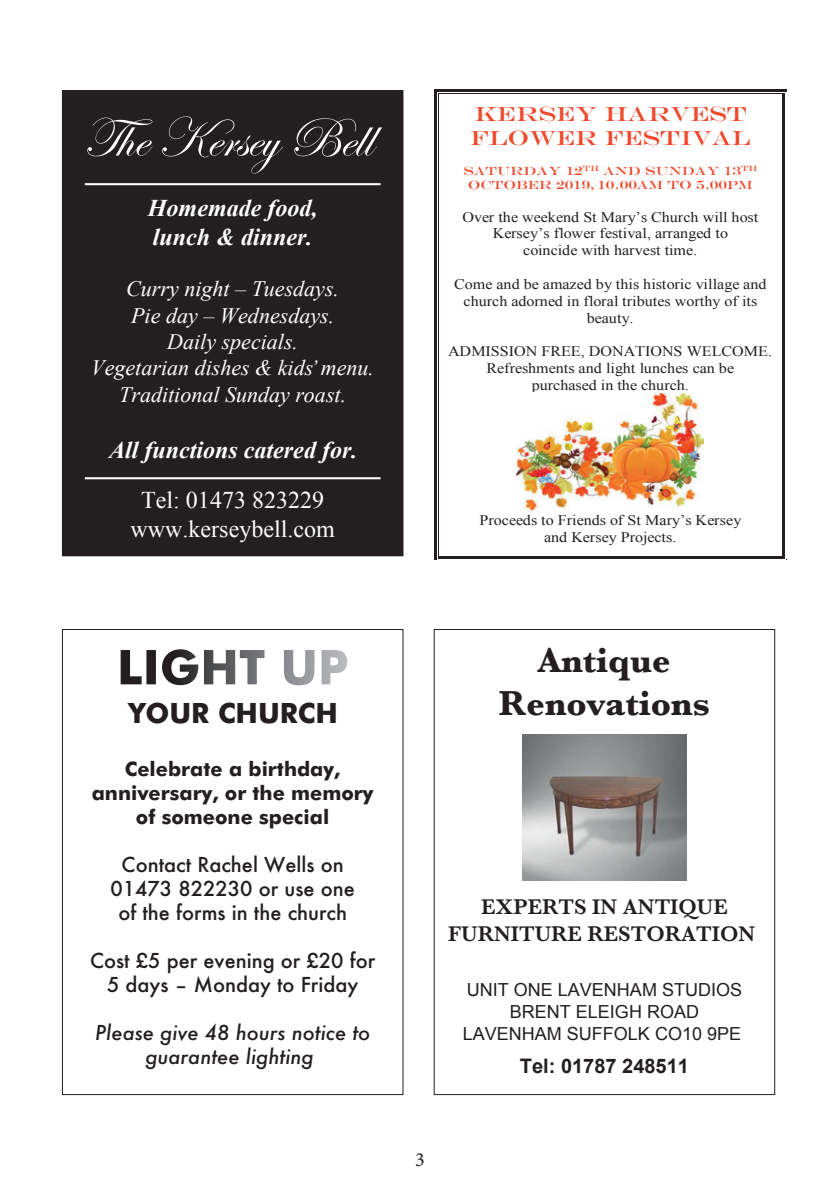
<style>
.page{position:relative;width:840px;height:1191px;background:#fff}
.page>*{position:absolute;margin:0;border:0;box-sizing:border-box;transform-origin:0 0}
.t1{font:56px "Edwardian Script ITC";color:#fff}
.t2{font:700 36px/43.2px "Baskerville";color:#231f20;text-align:center}
.t3{font:700 28px "Futura BT";color:#231f20}
.t4{font:italic 700 24px/28.8px "Times New Roman";color:#fff}
.t5{font:24px/28.8px "Times New Roman";color:#fff;text-align:center}
.t6{font:italic 22px/26.4px "Times New Roman";color:#fff;text-align:center}
.t7{font:600 22px/26.4px "Baskerville";color:#231f20;text-align:center}
.t8{font:20.6px/24px "Engravers";color:#ef492b;scale:1.1 1}
.t9{font:500 20px/24px "Futura";color:#231f20;text-align:center}
.t10{font:700 20px/24px "Futura BT";color:#231f20;text-align:center}
.t11{font:italic 500 20px/24px "Futura";color:#231f20;text-align:center}
.t12{font:700 20px "Arial";color:#231f20}
.t13{font:20px "Minion Pro";color:#231f20}
.t14{font:18px/21.6px "Arial";color:#231f20;text-align:center}
.t15{font:14.6px/16.8px "Times New Roman";color:#231f20;text-align:center;scale:1.1 1}
.t16{font:12px/14px "Engravers";color:#ef492b;text-align:center;scale:1.1 1}
.s1{font-family:"Times New Roman";font-weight:700}
</style>
<div class="page">
<div style="left:62px;top:629px;width:341px;height:466px;border:1px solid #231f20"></div>
<svg style="left:121px;top:649px;width:226px;height:36px"></svg>
<div style="left:62px;top:91px;width:341px;height:465px;background:#231f20"></div>
<div style="left:62px;top:90px;width:341px;height:466px;border:1px solid #231f20"></div>
<hr style="left:85px;top:183px;width:295px;height:2px;background:#fff">
<hr style="left:85px;top:477px;width:295px;height:2px;background:#fff">
<img style="left:522px;top:734px;width:164px;height:146px">
<div style="left:433px;top:629px;width:341px;height:466px;border:1px solid #231f20"></div>
<img style="left:516px;top:393px;width:187px;height:118px">
<hr style="left:438px;top:90px;width:343px;height:2px;background:#231f20">
<hr style="left:438px;top:93px;width:343px;height:1px;background:#231f20">
<hr style="left:434px;top:93px;width:3px;height:463px;background:#231f20">
<hr style="left:438px;top:93px;width:1px;height:463px;background:#231f20">
<hr style="left:785px;top:93px;width:1px;height:463px;background:#231f20">
<hr style="left:781px;top:93px;width:3px;height:463px;background:#231f20">
<svg style="left:434px;top:556px;width:3px;height:4px"></svg>
<hr style="left:438px;top:556px;width:343px;height:3px;background:#231f20">
<svg style="left:781px;top:556px;width:4px;height:3px"></svg>
<h1 class="t1" style="left:83px;top:107px;width:290px">The Kersey Bell</h1>
<h3 class="t4" style="left:148px;top:193px;width:171px">Homemade food, lunch &amp; dinner.</h3>
<h3 class="t6" style="left:91px;top:275px;width:284px">Curry night – Tuesdays.<br>Pie day – Wednesdays.<br>Daily specials.<br>Vegetarian dishes &amp; kids’ menu.<br>Traditional Sunday roast.</h3>
<h3 class="t4" style="left:109px;top:434px;width:250px">All functions catered for.</h3>
<h3 class="t5" style="left:130px;top:485px;width:205px">Tel: 01473 823229 www.kerseybell.com</h3>
<h3 class="t8" style="left:470px;top:102px;width:256px">KERSEY HARVEST<br>FLOWER FESTIVAL</h3>
<p class="t16" style="left:463px;top:164px;width:268px">SATURDAY 12<sup>TH</sup> AND SUNDAY 13<sup>TH<br></sup>OCTOBER 2019<span class="s1">,</span> 10.00AM TO 5.00PM</p>
<p class="t15" style="left:462px;top:208px;width:270px">Over the weekend St Mary’s Church will host<br>Kersey’s flower festival, arranged to<br>coincide with harvest time.</p>
<p class="t15" style="left:454px;top:275px;width:285px">Come and be amazed by this historic village and church adorned in floral tributes worthy of its beauty.</p>
<p class="t15" style="left:448px;top:343px;width:296px">ADMISSION FREE, DONATIONS WELCOME.<br>Refreshments and light lunches can be<br>purchased in the church.</p>
<p class="t15" style="left:479px;top:511px;width:239px">Proceeds to Friends of St Mary’s Kersey and Kersey Projects.</p>
<h3 class="t3" style="left:129px;top:696px;width:211px">YOUR CHURCH</h3>
<h3 class="t10" style="left:92px;top:756px;width:283px">Celebrate a birthday, anniversary, or the memory of someone special</h3>
<h3 class="t9" style="left:110px;top:852px;width:246px">Contact Rachel Wells on<br>01473 822230 or use one of the forms in the church</h3>
<h3 class="t9" style="left:90px;top:948px;width:286px">Cost £5 per evening or £20 for<br>5 days – Monday to Friday</h3>
<h3 class="t11" style="left:95px;top:1020px;width:276px">Please give 48 hours notice to guarantee lighting</h3>
<h2 class="t2" style="left:498px;top:639px;width:212px">Antique<br>Renovations</h2>
<h3 class="t7" style="left:448px;top:894px;width:308px">EXPERTS IN ANTIQUE<br>FURNITURE RESTORATION</h3>
<p class="t14" style="left:462px;top:979px;width:281px">UNIT ONE LAVENHAM STUDIOS<br>BRENT ELEIGH ROAD<br>LAVENHAM SUFFOLK CO10 9PE</p>
<h3 class="t12" style="left:519px;top:1052px;width:170px">Tel: 01787 248511</h3>
<h3 class="t13" style="left:415px;top:1146px;width:11px">3</h3>
</div>
